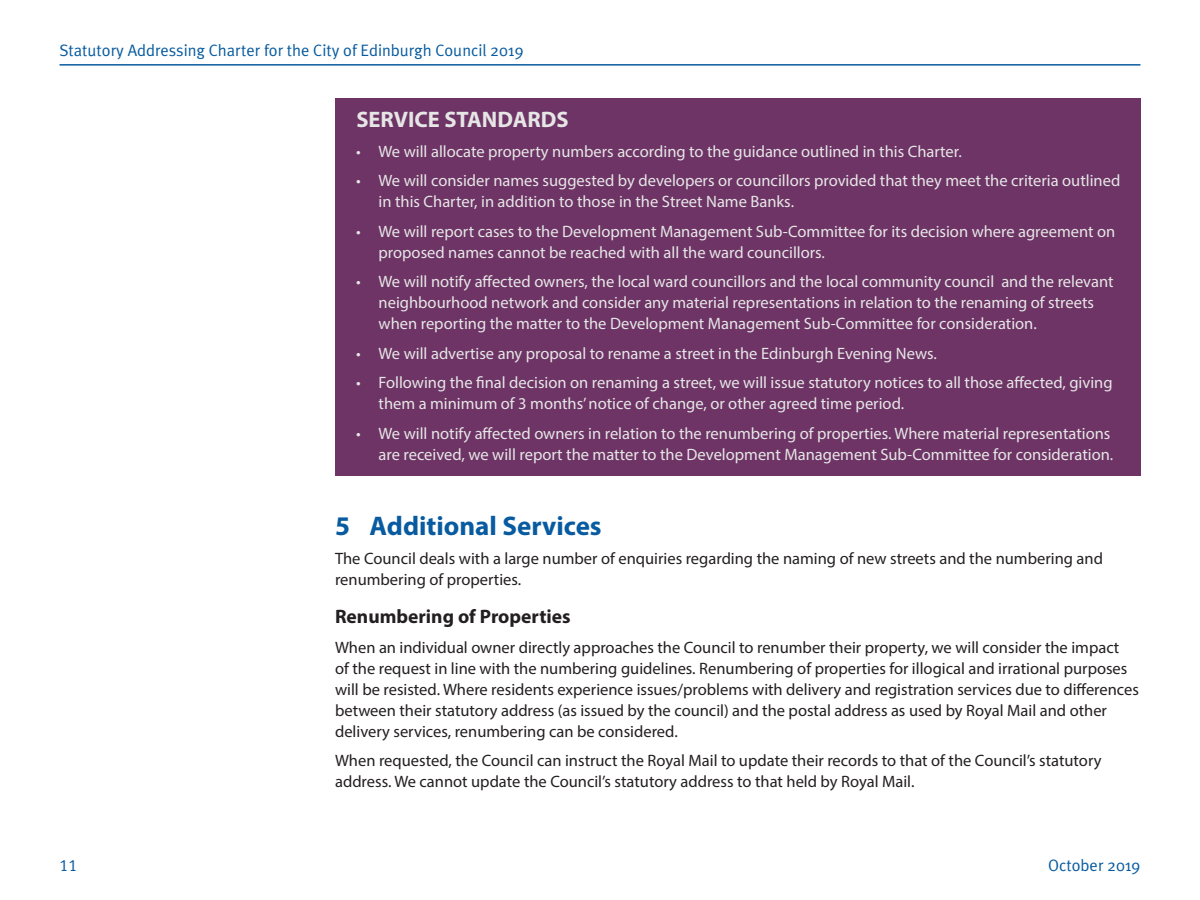
<style>
.page{position:relative;width:1200px;height:900px;background:#fff}
.page>*{position:absolute;margin:0;border:0;box-sizing:border-box;transform-origin:0 0}
.t1{font:700 27px "Myriad Pro";color:#085ba0}
.t2{font:700 22.5px "Myriad Pro";color:#e6e6e6}
.t3{font:700 19.5px "Myriad Pro";color:#231f20}
.t4{font:16.5px/21px "Myriad Pro";color:#e6e6e6}
.t5{font:16.5px/21px "Myriad Pro";color:#231f20}
.t6{font:16.5px "Meta Plus Normal";color:#085ba0}
.t7{font:16.5px "Meta Plus Normal Caps";color:#085ba0}
</style>
<div class="page">
<hr style="left:60px;top:64px;width:1080px;height:2px;background:#085ba0">
<div style="left:335px;top:98px;width:805px;height:378px;background:#6d3465"></div>
<p class="t6" style="left:60px;top:40px;width:465px">Statutory Addressing Charter for the City of Edinburgh Council 2019</p>
<h2 class="t2" style="left:356px;top:105px;width:214px">SERVICE STANDARDS</h2>
<p class="t4" style="left:356px;top:141px;width:607px">• We will allocate property numbers according to the guidance outlined in this Charter.</p>
<p class="t4" style="left:379px;top:170px;width:743px;text-indent:-23px">• We will consider names suggested by developers or councillors provided that they meet the criteria outlined in this Charter, in addition to those in the Street Name Banks.</p>
<p class="t4" style="left:379px;top:221px;width:738px;text-indent:-23px">• We will report cases to the Development Management Sub-Committee for its decision where agreement on proposed names cannot be reached with all the ward councillors.</p>
<p class="t4" style="left:379px;top:271px;width:737px;text-indent:-23px">• We will notify affected owners, the local ward councillors and the local community council and the relevant neighbourhood network and consider any material representations in relation to the renaming of streets when reporting the matter to the Development Management Sub-Committee for consideration.</p>
<p class="t4" style="left:356px;top:343px;width:582px">• We will advertise any proposal to rename a street in the Edinburgh Evening News.</p>
<p class="t4" style="left:379px;top:372px;width:736px;text-indent:-23px">• Following the final decision on renaming a street, we will issue statutory notices to all those affected, giving them a minimum of 3 months’ notice of change, or other agreed time period.</p>
<p class="t4" style="left:356px;top:423px;width:759px;text-align:right">• We will notify affected owners in relation to the renumbering of properties. Where material representations are received, we will report the matter to the Development Management Sub-Committee for consideration.</p>
<p class="t7" style="left:60px;top:855px;width:19px">11</p>
<h1 class="t1" style="left:335px;top:508px;width:268px">5 Additional Services</h1>
<p class="t5" style="left:335px;top:548px;width:769px">The Council deals with a large number of enquiries regarding the naming of new streets and the numbering and renumbering of properties.</p>
<p class="t3" style="left:335px;top:604px;width:237px">Renumbering of Properties</p>
<p class="t5" style="left:335px;top:636px;width:805px">When an individual owner directly approaches the Council to renumber their property, we will consider the impact<br>of the request in line with the numbering guidelines. Renumbering of properties for illogical and irrational purposes will be resisted. Where residents experience issues/problems with delivery and registration services due to differences between their statutory address (as issued by the council) and the postal address as used by Royal Mail and other delivery services, renumbering can be considered.</p>
<p class="t5" style="left:335px;top:750px;width:768px">When requested, the Council can instruct the Royal Mail to update their records to that of the Council’s statutory address. We cannot update the Council’s statutory address to that held by Royal Mail.</p>
<p class="t6" style="left:1048px;top:855px;width:94px">October 2019</p>
</div>
